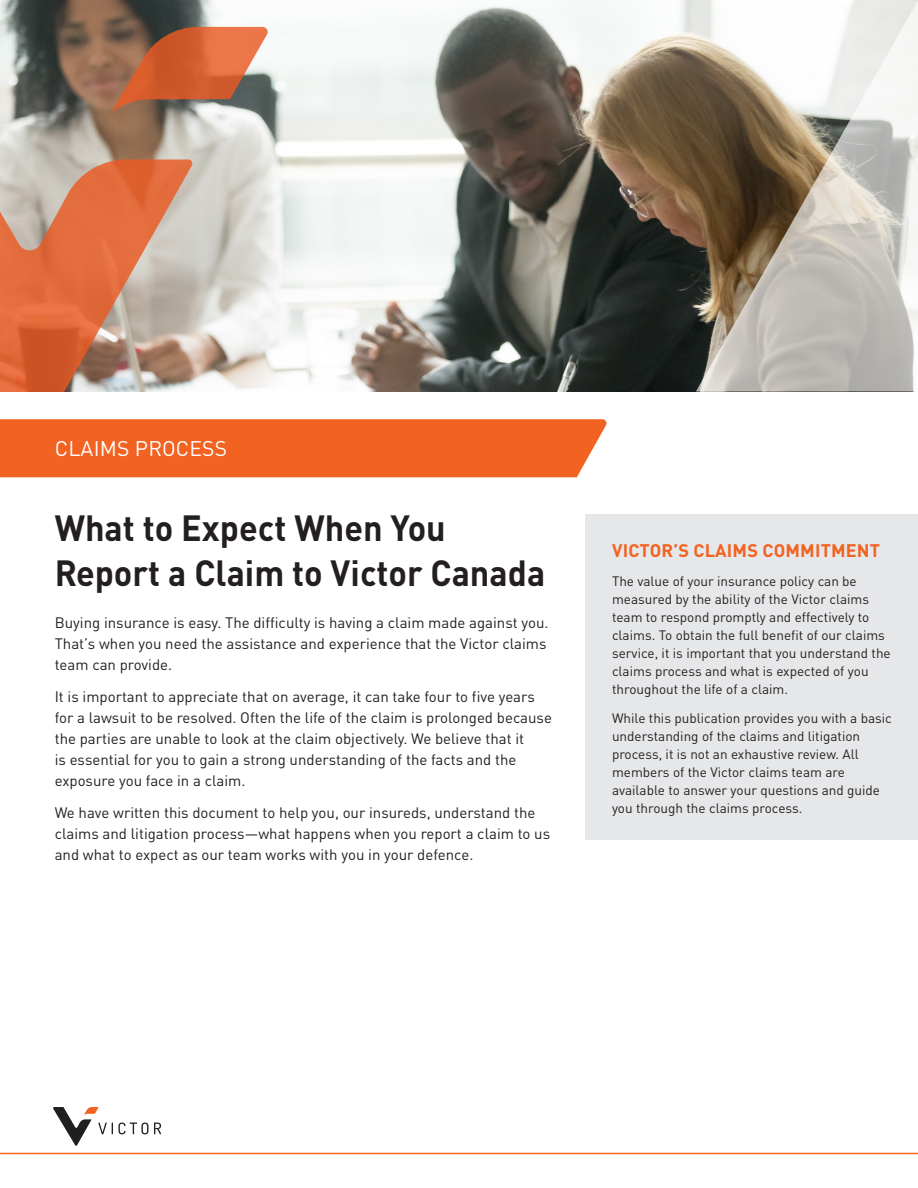
<style>
.page{position:relative;width:918px;height:1188px;background:#fff}
.page>*{position:absolute;margin:0;border:0;box-sizing:border-box;transform-origin:0 0}
.Page_Title_24_30{font:700 36px/45px "DIN Pro";color:#231f20;scale:.95 1}
.Sub-nomenclature_14{font:21px "DIN Pro";letter-spacing:.01em;color:#fff}
.Sidebar_Headline_12{font:700 18px "DIN Pro";letter-spacing:.01em;color:#f26221}
.Body_Text_10_14{font:15px/21px "DIN Pro";color:#231f20}
.Sidebar_Body_Text_9{font:13.5px/18px "DIN Pro";color:#231f20}
</style>
<div class="page">
<img style="left:0;top:0;width:696px;height:392px">
<svg style="left:696px;top:0;width:222px;height:392px"></svg>
<svg style="left:0;top:27px;width:193px;height:365px"></svg>
<svg style="left:112px;top:27px;width:156px;height:85px"></svg>
<div style="left:0;top:419px;width:607px;height:58px;background:#f26221"></div>
<svg style="left:154px;top:1123px;width:7px;height:11px"></svg>
<svg style="left:53px;top:1107px;width:95px;height:39px"></svg>
<hr style="left:0;top:1153px;width:918px;height:1px;background:#f26221">
<div style="left:585px;top:514px;width:333px;height:326px;background:#e6e7e9"></div>
<p class="Sub-nomenclature_14" style="left:55px;top:432px;width:174px">CLAIMS PROCESS</p>
<p class="Page_Title_24_30" style="left:55px;top:503px;width:518px">What to Expect When You<br>Report a Claim to Victor Canada</p>
<p class="Body_Text_10_14" style="left:55px;top:611px;width:495px">Buying insurance is easy. The difficulty is having a claim made against you.<br>That’s when you need the assistance and experience that the Victor claims team can provide.</p>
<p class="Body_Text_10_14" style="left:55px;top:685px;width:499px">It is important to appreciate that on average, it can take four to five years for a lawsuit to be resolved. Often the life of the claim is prolonged because the parties are unable to look at the claim objectively. We believe that it<br>is essential for you to gain a strong understanding of the facts and the exposure you face in a claim.</p>
<p class="Body_Text_10_14" style="left:55px;top:801px;width:497px">We have written this document to help you, our insureds, understand the claims and litigation process—what happens when you report a claim to us and what to expect as our team works with you in your defence.</p>
<p class="Sidebar_Headline_12" style="left:612px;top:537px;width:270px">VICTOR’S CLAIMS COMMITMENT</p>
<p class="Sidebar_Body_Text_9" style="left:612px;top:571px;width:280px">The value of your insurance policy can be measured by the ability of the Victor claims team to respond promptly and effectively to claims. To obtain the full benefit of our claims service, it is important that you understand the claims process and what is expected of you throughout the life of a claim.</p>
<p class="Sidebar_Body_Text_9" style="left:612px;top:708px;width:281px">While this publication provides you with a basic understanding of the claims and litigation process, it is not an exhaustive review. All members of the Victor claims team are available to answer your questions and guide you through the claims process.</p>
</div>
